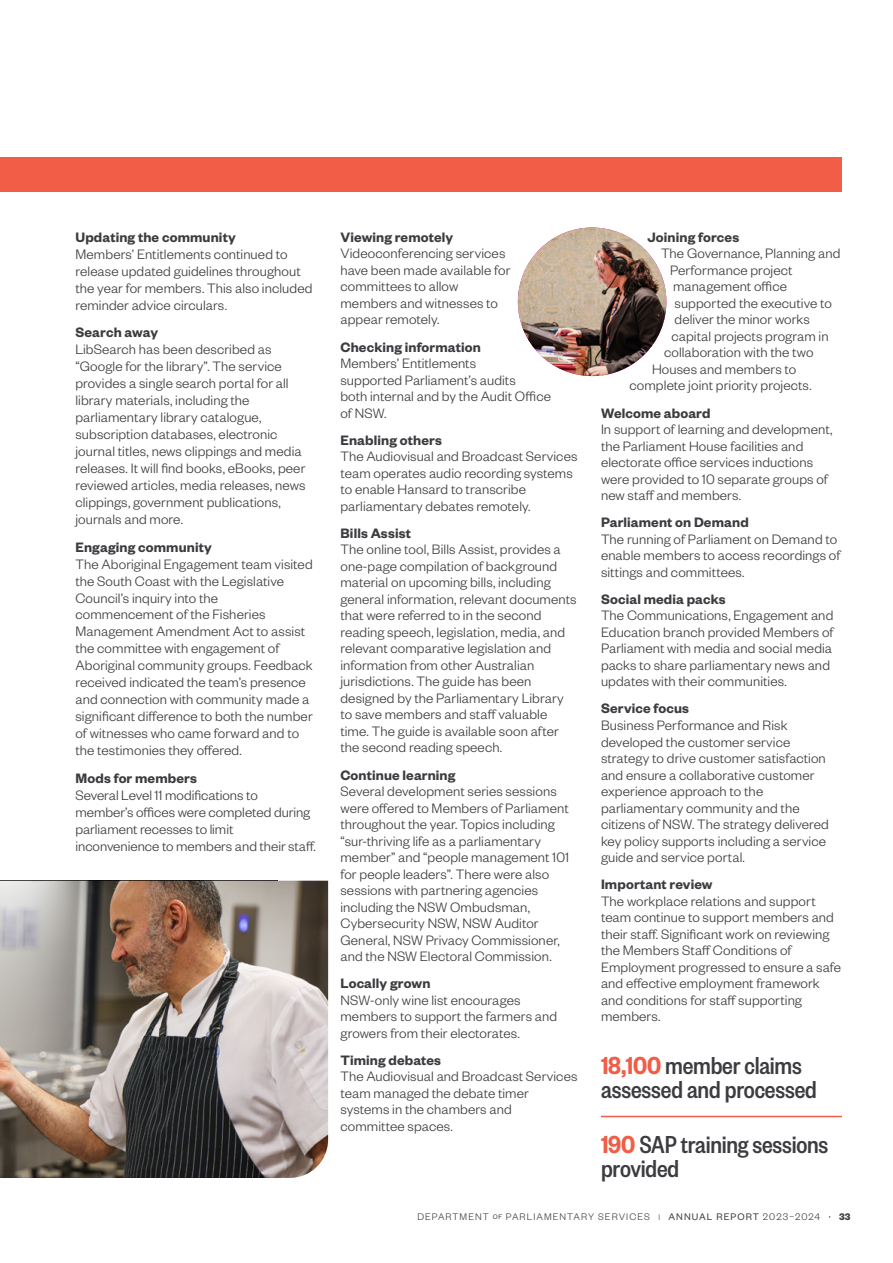
<style>
.page{position:relative;width:893px;height:1263px;background:#fff}
.page>*{position:absolute;margin:0;border:0;box-sizing:border-box;transform-origin:0 0}
.t1{font:500 27px/24px "Founders Grotesk Cond";letter-spacing:-.01em;color:#3c3b3f}
.t2{font:300 15px/16.5px "Founders Grotesk";letter-spacing:.005em;color:#3c3b3f}
.t3{font:600 15px "Founders Grotesk";letter-spacing:.01em;color:#3c3b3f}
.t4{font:300 10.5px "Founders Grotesk";letter-spacing:.1em;color:#414042}
.s1{font-weight:600;color:#f15d46}
.s2{font-weight:400;font-size:7.2px}
.s3{font-size:9px}
.s4{font-weight:400}
.s5{font-size:6.6px}
.s6{font-weight:700}
</style>
<div class="page">
<img style="left:0;top:881px;width:328px;height:297px">
<img style="left:518px;top:227px;width:148px;height:149px;border-radius:74px">
<div style="left:0;top:157px;width:842px;height:34px;background:#f15d46"></div>
<hr style="left:601px;top:1116px;width:241px;height:1px;background:#f15d46">
<p class="t3" style="left:75px;top:228px;width:162px">Updating the community</p>
<p class="t2" style="left:75px;top:245px;width:239px;line-height:17px">Members’ Entitlements continued to release updated guidelines throughout the year for members. This also included reminder advice circulars.</p>
<p class="t3" style="left:75px;top:323px;width:84px">Search away</p>
<p class="t2" style="left:75px;top:340px;width:231px;line-height:17px">LibSearch has been described as “Google for the library”. The service provides a single search portal for all library materials, including the parliamentary library catalogue, subscription databases, electronic journal titles, news clippings and media releases. It will find books, eBooks, peer reviewed articles, media releases, news clippings, government publications, journals and more.</p>
<p class="t3" style="left:75px;top:537px;width:138px">Engaging community</p>
<p class="t2" style="left:75px;top:554px;width:239px;line-height:17px">The Aboriginal Engagement team visited the South Coast with the Legislative Council’s inquiry into the commencement of the Fisheries Management Amendment Act to assist the committee with engagement of Aboriginal community groups. Feedback received indicated the team’s presence and connection with community made a significant difference to both the number of witnesses who came forward and to the testimonies they offered.</p>
<p class="t3" style="left:75px;top:768px;width:123px">Mods for members</p>
<p class="t2" style="left:75px;top:786px;width:242px;line-height:17px">Several Level 11 modifications to member’s offices were completed during parliament recesses to limit inconvenience to members and their staff.</p>
<p class="t3" style="left:340px;top:228px;width:114px">Viewing remotely</p>
<p class="t2" style="left:340px;top:245px;width:171px">Videoconferencing services have been made available for committees to allow members and witnesses to appear remotely.</p>
<p class="t3" style="left:340px;top:337px;width:142px">Checking information</p>
<p class="t2" style="left:340px;top:354px;width:212px">Members’ Entitlements<br>supported Parliament’s audits<br>both internal and by the Audit Office of NSW.</p>
<p class="t3" style="left:340px;top:430px;width:103px">Enabling others</p>
<p class="t2" style="left:340px;top:447px;width:239px">The Audiovisual and Broadcast Services team operates audio recording systems to enable Hansard to transcribe parliamentary debates remotely.</p>
<p class="t3" style="left:340px;top:524px;width:72px">Bills Assist</p>
<p class="t2" style="left:340px;top:541px;width:238px">The online tool, Bills Assist, provides a one-page compilation of background material on upcoming bills, including general information, relevant documents that were referred to in the second reading speech, legislation, media, and relevant comparative legislation and information from other Australian jurisdictions. The guide has been designed by the Parliamentary Library to save members and staff valuable time. The guide is available soon after the second reading speech.</p>
<p class="t3" style="left:340px;top:765px;width:117px">Continue learning</p>
<p class="t2" style="left:340px;top:782px;width:230px">Several development series sessions were offered to Members of Parliament throughout the year. Topics including “sur-thriving life as a parliamentary member” and “people management 101 for people leaders”. There were also sessions with partnering agencies including the NSW Ombudsman, Cybersecurity NSW, NSW Auditor General, NSW Privacy Commissioner, and the NSW Electoral Commission.</p>
<p class="t3" style="left:340px;top:974px;width:91px">Locally grown</p>
<p class="t2" style="left:340px;top:991px;width:218px">NSW-only wine list encourages members to support the farmers and growers from their electorates.</p>
<p class="t3" style="left:340px;top:1050px;width:102px">Timing debates</p>
<p class="t2" style="left:340px;top:1067px;width:239px">The Audiovisual and Broadcast Services team managed the debate timer systems in the chambers and committee spaces.</p>
<p class="t3" style="left:647px;top:228px;width:93px">Joining forces</p>
<p class="t2" style="left:661px;top:245px;width:181px">The Governance, Planning and</p>
<p class="t2" style="left:670px;top:261px;width:124px">Performance project</p>
<p class="t2" style="left:673px;top:278px;width:116px">management office</p>
<p class="t2" style="left:674px;top:294px;width:159px">supported the executive to</p>
<p class="t2" style="left:674px;top:311px;width:137px">deliver the minor works</p>
<p class="t2" style="left:671px;top:327px;width:159px">capital projects program in</p>
<p class="t2" style="left:664px;top:344px;width:151px">collaboration with the two</p>
<p class="t2" style="left:652px;top:360px;width:146px">Houses and members to</p>
<p class="t2" style="left:629px;top:377px;width:184px">complete joint priority projects.</p>
<p class="t3" style="left:601px;top:403px;width:111px">Welcome aboard</p>
<p class="t2" style="left:601px;top:420px;width:233px">In support of learning and development, the Parliament House facilities and electorate office services inductions were provided to 10 separate groups of new staff and members.</p>
<p class="t3" style="left:601px;top:513px;width:149px">Parliament on Demand</p>
<p class="t2" style="left:601px;top:530px;width:241px">The running of Parliament on Demand to enable members to access recordings of sittings and committees.</p>
<p class="t3" style="left:601px;top:589px;width:126px">Social media packs</p>
<p class="t2" style="left:601px;top:606px;width:234px">The Communications, Engagement and Education branch provided Members of Parliament with media and social media packs to share parliamentary news and updates with their communities.</p>
<p class="t3" style="left:601px;top:699px;width:90px">Service focus</p>
<p class="t2" style="left:601px;top:716px;width:229px">Business Performance and Risk developed the customer service strategy to drive customer satisfaction and ensure a collaborative customer experience approach to the parliamentary community and the citizens of NSW. The strategy delivered key policy supports including a service guide and service portal.</p>
<p class="t3" style="left:601px;top:875px;width:113px">Important review</p>
<p class="t2" style="left:601px;top:892px;width:242px">The workplace relations and support team continue to support members and their staff. Significant work on reviewing the Members Staff Conditions of Employment progressed to ensure a safe and effective employment framework and conditions for staff supporting members.</p>
<h1 class="t1" style="left:601px;top:1052px;width:217px"><span class="s1">18,100</span> member claims assessed and processed</h1>
<h1 class="t1" style="left:601px;top:1131px;width:229px"><span class="s1">190</span> SAP training sessions provided</h1>
<p class="t4" style="left:417px;top:1211px;width:435px">DEPARTMENT <span class="s2">OF</span> PARLIAMENTARY SERVICES <span class="s3">|</span> <span class="s4">ANNUAL REPORT</span> 2023–2024 <span class="s5">•</span> <span class="s6">33</span></p>
</div>
